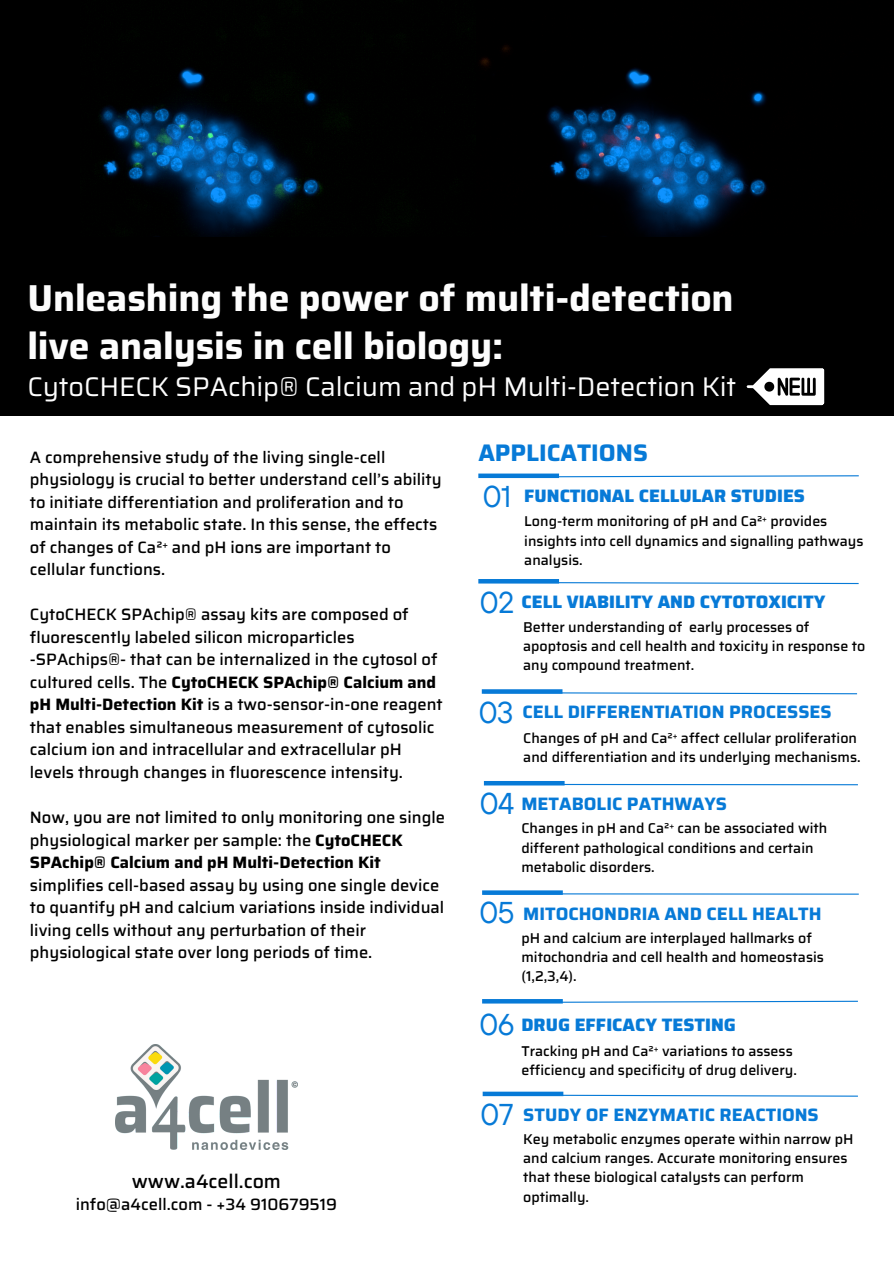
<style>
.page{position:relative;width:894px;height:1264px;background:#fff}
.page>*{position:absolute;margin:0;border:0;box-sizing:border-box;transform-origin:0 0}
.t1{font:700 37.5px/47.2px "Saira";letter-spacing:-.005em;color:#fdfdfd}
.t2{font:30px "TT Hoves";letter-spacing:-.03em;color:#077ad7}
.t3{font:27px "Saira";letter-spacing:-.005em;color:#fdfdfd}
.t4{font:700 24px "Saira";color:#077ad7}
.t5{font:500 19.5px "Saira";color:#000}
.t6{font:700 18px "Saira";color:#077ad7}
.t7{font:800 18px "Saira";color:#077ad7}
.t8{font:500 16.5px/22.5px "Saira";color:#000}
.t9{font:500 14.25px/19.2px "Saira";color:#000}
.s1{font-family:"Noto Sans";font-weight:400}
.s2{font-weight:700}
</style>
<div class="page">
<img style="left:115px;top:1044px;width:183px;height:105px">
<svg style="left:559px;top:474px;width:300px;height:4px"></svg>
<div style="left:478px;top:473px;width:81px;height:5px;background:#077ad7"></div>
<img style="left:79px;top:0;width:397px;height:238px">
<img style="left:476px;top:0;width:417px;height:238px">
<div style="left:0;top:238px;width:893px;height:178px;background:#000"></div>
<div style="left:0;top:0;width:79px;height:291px;background:#000"></div>
<svg style="left:479px;top:581px;width:380px;height:3px"></svg>
<hr style="left:478px;top:579px;width:81px;height:4px;background:#077ad7">
<hr style="left:484px;top:893px;width:374px;height:1px;background:#077ad7">
<svg style="left:482px;top:890px;width:80px;height:4px"></svg>
<svg style="left:562px;top:1000px;width:296px;height:3px"></svg>
<hr style="left:482px;top:999px;width:80px;height:4px;background:#077ad7">
<svg style="left:483px;top:1093px;width:375px;height:4px"></svg>
<div style="left:482px;top:1091px;width:81px;height:5px;background:#077ad7"></div>
<hr style="left:485px;top:783px;width:372px;height:2px;background:#077ad7">
<hr style="left:484px;top:781px;width:80px;height:4px;background:#077ad7">
<svg style="left:746px;top:368px;width:79px;height:38px"></svg>
<svg style="left:482px;top:691px;width:375px;height:4px"></svg>
<svg style="left:481px;top:689px;width:81px;height:4px"></svg>
<p class="t1" style="left:27px;top:275px;width:707px">Unleashing the power of multi-detection live analysis in cell biology:</p>
<p class="t3" style="left:27px;top:365px;width:710px">CytoCHECK SPAchip® Calcium and pH Multi-Detection Kit</p>
<p class="t8" style="left:30px;top:446px;width:413px">A comprehensive study of the living single-cell physiology is crucial to better understand cell’s ability to initiate differentiation and proliferation and to maintain its metabolic state. In this sense, the effects of changes of Ca²<span class="s1">⁺</span> and pH ions are important to cellular functions.</p>
<h4 class="t8" style="left:30px;top:603px;width:414px">CytoCHECK SPAchip® assay kits are composed of fluorescently labeled silicon microparticles -SPAchips®- that can be internalized in the cytosol of cultured cells. The <span class="s2">CytoCHECK SPAchip® Calcium and pH Multi-Detection Kit</span> is a two-sensor-in-one reagent that enables simultaneous measurement of cytosolic calcium ion and intracellular and extracellular pH levels through changes in fluorescence intensity.</h4>
<h4 class="t8" style="left:30px;top:806px;width:416px">Now, you are not limited to only monitoring one single physiological marker per sample: the <span class="s2">CytoCHECK SPAchip® Calcium and pH Multi-Detection Kit </span>simplifies cell-based assay by using one single device to quantify pH and calcium variations inside individual living cells without any perturbation of their physiological state over long periods of time.</h4>
<h4 class="t5" style="left:132px;top:1165px;width:151px">www.a4cell.com</h4>
<h4 class="t8" style="left:76px;top:1193px;width:263px">info@a4cell.com - +34 910679519</h4>
<p class="t4" style="left:478px;top:434px;width:171px">APPLICATIONS</p>
<h3 class="t2" style="left:482px;top:476px;width:30px">01</h3>
<p class="t7" style="left:524px;top:481px;width:282px">FUNCTIONAL CELLULAR STUDIES</p>
<h2 class="t9" style="left:524px;top:512px;width:341px">Long-term monitoring of pH and Ca²<span class="s1">⁺</span> provides insights into cell dynamics and signalling pathways analysis.</h2>
<h3 class="t2" style="left:479px;top:583px;width:36px">02</h3>
<p class="t7" style="left:521px;top:587px;width:305px">CELL VIABILITY AND CYTOTOXICITY</p>
<p class="t9" style="left:523px;top:617px;width:343px">Better understanding of early processes of apoptosis and cell health and toxicity in response to any compound treatment.</p>
<p class="t2" style="left:478px;top:692px;width:37px">03</p>
<p class="t6" style="left:522px;top:698px;width:311px">CELL DIFFERENTIATION PROCESSES</p>
<h3 class="t9" style="left:523px;top:728px;width:339px">Changes of pH and Ca²<span class="s1">⁺</span> affect cellular proliferation and differentiation and its underlying mechanisms.</h3>
<p class="t2" style="left:479px;top:784px;width:36px">04</p>
<h4 class="t6" style="left:521px;top:789px;width:207px">METABOLIC PATHWAYS</h4>
<h3 class="t9" style="left:521px;top:818px;width:307px">Changes in pH and Ca²<span class="s1">⁺</span> can be associated with different pathological conditions and certain metabolic disorders.</h3>
<p class="t2" style="left:479px;top:893px;width:37px">05</p>
<p class="t6" style="left:523px;top:899px;width:300px">MITOCHONDRIA AND CELL HEALTH</p>
<h3 class="t9" style="left:521px;top:928px;width:304px">pH and calcium are interplayed hallmarks of mitochondria and cell health and homeostasis (1,2,3,4).</h3>
<p class="t2" style="left:479px;top:1005px;width:37px">06</p>
<p class="t7" style="left:521px;top:1010px;width:216px">DRUG EFFICACY TESTING</p>
<h3 class="t9" style="left:521px;top:1041px;width:277px">Tracking pH and Ca²<span class="s1">⁺</span> variations to assess efficiency and specificity of drug delivery.</h3>
<h3 class="t2" style="left:480px;top:1095px;width:35px">07</h3>
<p class="t6" style="left:523px;top:1100px;width:297px">STUDY OF ENZYMATIC REACTIONS</p>
<p class="t9" style="left:523px;top:1129px;width:332px">Key metabolic enzymes operate within narrow pH and calcium ranges. Accurate monitoring ensures that these biological catalysts can perform optimally.</p>
</div>
